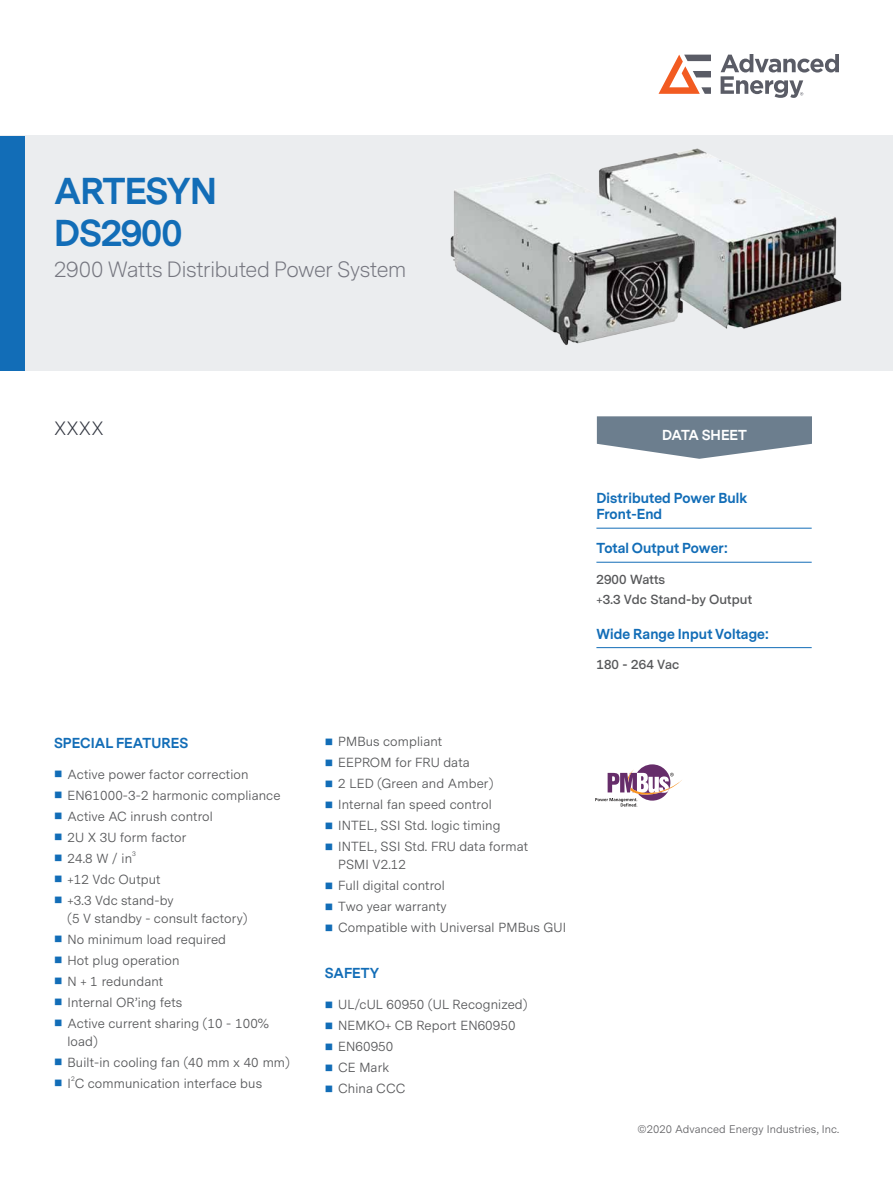
<style>
.page{position:relative;width:893px;height:1188px;background:#fff}
.page>*{position:absolute;margin:0;border:0;box-sizing:border-box;transform-origin:0 0}
.t1{font:700 34.95px/41.8px "Messina Sans";letter-spacing:-.025em;color:#126db7}
.t2{font:300 20.55px "Messina Sans";letter-spacing:-.015em;color:#75767f}
.t3{font:300 18px "Messina Sans";color:#323640}
.t4{font:700 13.5px/16.5px "Messina Sans";letter-spacing:.01em;color:#126db7}
.t5{font:700 13.5px "Messina Sans";color:#fff}
.t6{font:13.2px/18px "Messina Sans";letter-spacing:.01em;color:#57585a}
.t7{font:600 13.2px/19.8px "Messina Sans";letter-spacing:.01em;color:#57585a}
.t8{font:11.1px "Messina Sans";letter-spacing:.01em;color:#636366}
.t9{font:6.6px "Messina Sans";color:#57585a}
.s1{color:#126db7}
</style>
<div class="page">
<div style="left:0;top:136px;width:893px;height:235px;background:#ebedef"></div>
<div style="left:0;top:136px;width:24px;height:235px;background:#126db7"></div>
<svg style="left:597px;top:416px;width:215px;height:43px"></svg>
<hr style="left:596px;top:528px;width:216px;height:1px;background:#126db7">
<hr style="left:596px;top:562px;width:216px;height:1px;background:#126db7">
<hr style="left:596px;top:647px;width:216px;height:1px;background:#126db7">
<svg style="left:595px;top:764px;width:87px;height:43px"></svg>
<img style="left:450px;top:148px;width:392px;height:197px">
<svg style="left:658px;top:55px;width:53px;height:39px"></svg>
<svg style="left:721px;top:54px;width:118px;height:44px"></svg>
<h1 class="t1" style="left:54px;top:171px;width:164px">ARTESYN<br>DS2900</h1>
<h2 class="t2" style="left:54px;top:256px;width:354px">2900 Watts Distributed Power System</h2>
<h3 class="t3" style="left:54px;top:416px;width:51px">XXXX</h3>
<p class="t4" style="left:54px;top:735px;width:136px">SPECIAL FEATURES</p>
<p class="t6" style="left:54px;top:765px;width:196px"><span class="s1">■</span> Active power factor correction</p>
<p class="t6" style="left:54px;top:786px;width:228px"><span class="s1">■</span> EN61000-3-2 harmonic compliance</p>
<p class="t6" style="left:54px;top:807px;width:160px"><span class="s1">■</span> Active AC inrush control</p>
<p class="t6" style="left:54px;top:828px;width:134px"><span class="s1">■</span> 2U X 3U form factor</p>
<p class="t6" style="left:54px;top:849px;width:80px"><span class="s1">■</span> 24.8 W / in</p>
<p class="t9" style="left:132px;top:850px;width:5px">3</p>
<p class="t6" style="left:54px;top:870px;width:108px"><span class="s1">■</span> +12 Vdc Output</p>
<p class="t6" style="left:68px;top:891px;width:181px;text-indent:-14px"><span class="s1">■</span> +3.3 Vdc stand-by<br>(5 V standby - consult factory)</p>
<p class="t6" style="left:54px;top:930px;width:174px"><span class="s1">■</span> No minimum load required</p>
<p class="t6" style="left:54px;top:951px;width:127px"><span class="s1">■</span> Hot plug operation</p>
<p class="t6" style="left:54px;top:972px;width:111px"><span class="s1">■</span> N + 1 redundant</p>
<p class="t6" style="left:54px;top:993px;width:130px"><span class="s1">■</span> Internal OR’ing fets</p>
<p class="t6" style="left:68px;top:1014px;width:203px;text-indent:-14px"><span class="s1">■</span> Active current sharing (10 - 100% load)</p>
<p class="t6" style="left:54px;top:1053px;width:237px"><span class="s1">■</span> Built-in cooling fan (40 mm x 40 mm)</p>
<p class="t6" style="left:54px;top:1074px;width:210px"><span class="s1">■</span> I C communication interface bus</p>
<p class="t9" style="left:71px;top:1075px;width:5px">2</p>
<p class="t6" style="left:325px;top:733px;width:119px"><span class="s1">■</span> PMBus compliant</p>
<p class="t6" style="left:325px;top:754px;width:147px"><span class="s1">■</span> EEPROM for FRU data</p>
<p class="t6" style="left:325px;top:775px;width:170px"><span class="s1">■</span> 2 LED (Green and Amber)</p>
<p class="t6" style="left:325px;top:796px;width:168px"><span class="s1">■</span> Internal fan speed control</p>
<p class="t6" style="left:325px;top:817px;width:177px"><span class="s1">■</span> INTEL, SSI Std. logic timing</p>
<p class="t6" style="left:338px;top:838px;width:191px;text-indent:-14px"><span class="s1">■</span> INTEL, SSI Std. FRU data format<br>PSMI V2.12</p>
<p class="t6" style="left:325px;top:877px;width:122px"><span class="s1">■</span> Full digital control</p>
<p class="t6" style="left:325px;top:898px;width:123px"><span class="s1">■</span> Two year warranty</p>
<p class="t6" style="left:325px;top:919px;width:243px"><span class="s1">■</span> Compatible with Universal PMBus GUI</p>
<p class="t4" style="left:325px;top:965px;width:56px">SAFETY</p>
<p class="t6" style="left:325px;top:996px;width:204px"><span class="s1">■</span> UL/cUL 60950 (UL Recognized)</p>
<p class="t6" style="left:325px;top:1017px;width:192px"><span class="s1">■</span> NEMKO+ CB Report EN60950</p>
<p class="t6" style="left:325px;top:1038px;width:70px"><span class="s1">■</span> EN60950</p>
<p class="t6" style="left:325px;top:1059px;width:66px"><span class="s1">■</span> CE Mark</p>
<p class="t6" style="left:325px;top:1080px;width:82px"><span class="s1">■</span> China CCC</p>
<p class="t5" style="left:662px;top:425px;width:86px">DATA SHEET</p>
<p class="t4" style="left:596px;top:490px;width:153px">Distributed Power Bulk<br>Front-End</p>
<p class="t4" style="left:596px;top:541px;width:133px">Total Output Power:</p>
<p class="t7" style="left:596px;top:570px;width:157px">2900 Watts<br>+3.3 Vdc Stand-by Output</p>
<p class="t4" style="left:596px;top:626px;width:174px">Wide Range Input Voltage:</p>
<p class="t7" style="left:596px;top:656px;width:84px">180 - 264 Vac</p>
<p class="t8" style="left:637px;top:1122px;width:203px">©2020 Advanced Energy Industries, Inc.</p>
</div>
